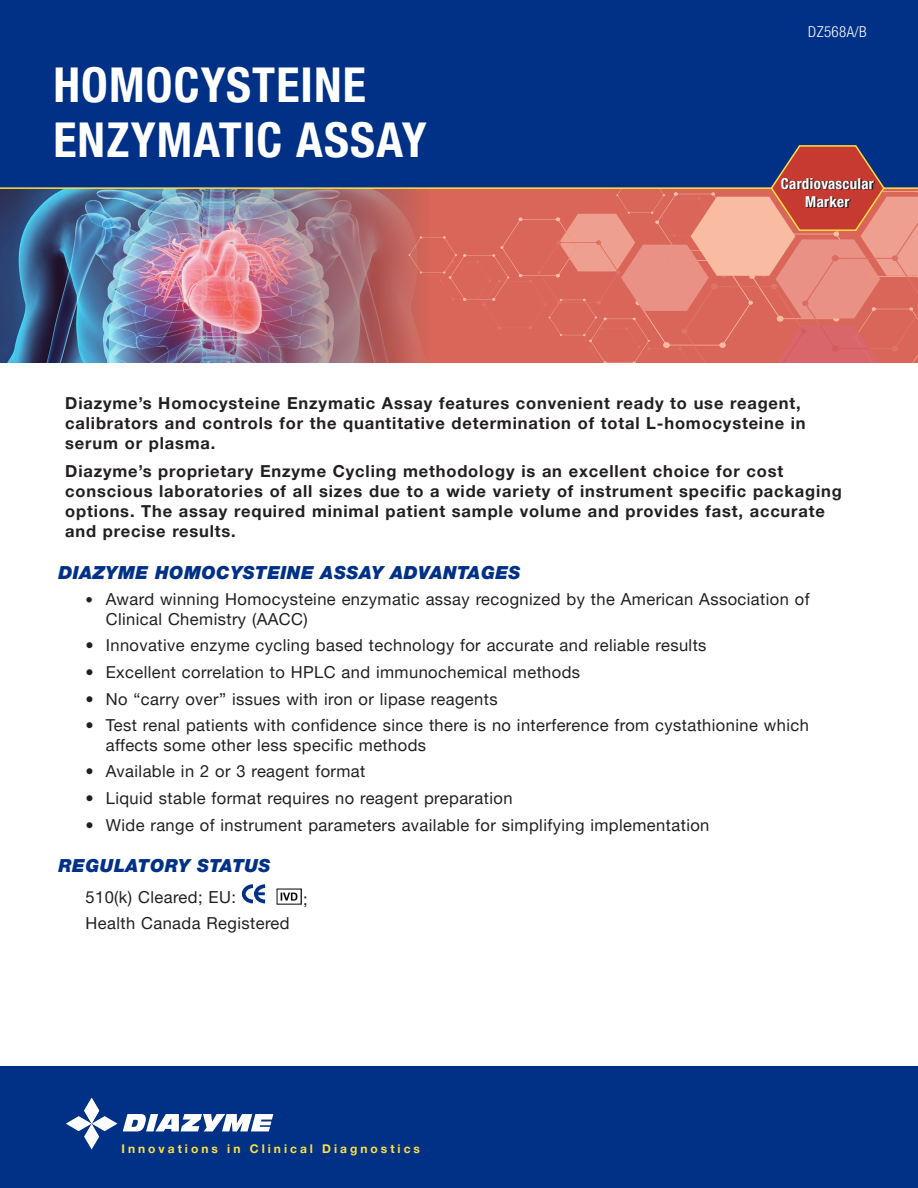
<style>
.page{position:relative;width:918px;height:1188px;background:#fff}
.page>*{position:absolute;margin:0;border:0;box-sizing:border-box;transform-origin:0 0}
.product_pg1{font:700 condensed 48px "Helvetica Neue LT Pro";letter-spacing:.025em;color:#fff}
.t1{font:italic 900 18px "Helvetica Neue LT Pro";letter-spacing:.025em;color:#003186}
.bullet_pg_1{font:16.5px/19.8px "Helvetica Neue LT Pro";letter-spacing:.025em;color:#231f20}
.bullet_pg_1-2{font:700 16.5px/19.8px "Helvetica Neue LT Pro";letter-spacing:.05em;color:#231f20}
.t2{font:700 condensed 15px/18px "Helvetica Neue LT Pro";letter-spacing:.02em;color:#fff;text-align:center}
.t3{font:300 condensed 15px "Helvetica Neue LT Pro";letter-spacing:.025em;color:#fff}
.t4{font:700 12px "Helvetica Neue LT Pro";letter-spacing:.25em;color:#ffe13e}
.s1{font-size:15px}
</style>
<div class="page">
<div style="left:0;top:0;width:918px;height:358px;background:#003186"></div>
<img style="left:0;top:189px;width:429px;height:174px">
<hr style="left:0;top:187px;width:918px;height:2px;background:#ffe13e">
<svg style="left:408px;top:145px;width:510px;height:217px"></svg>
<div style="left:782px;top:179px;width:93px;height:29px;background:#231f20;opacity:.98"></div>
<div style="left:0;top:1066px;width:918px;height:122px;background:#003186"></div>
<svg style="left:241px;top:884px;width:25px;height:20px"></svg>
<img style="left:276px;top:888px;width:25px;height:16px">
<svg style="left:66px;top:1098px;width:51px;height:51px"></svg>
<svg style="left:123px;top:1114px;width:150px;height:17px"></svg>
<p class="product_pg1" style="left:53px;top:57px;width:314px">HOMOCYSTEINE</p>
<p class="product_pg1" style="left:53px;top:111px;width:375px">ENZYMATIC ASSAY</p>
<p class="t3" style="left:808px;top:22px;width:60px">DZ568A/B</p>
<p class="t2" style="left:781px;top:174px;width:95px">Cardiovascular<br>Marker</p>
<p class="bullet_pg_1-2" style="left:65px;top:393px;width:742px">Diazyme’s Homocysteine Enzymatic Assay features convenient ready to use reagent, calibrators and controls for the quantitative determination of total L-homocysteine in serum or plasma.</p>
<p class="bullet_pg_1-2" style="left:65px;top:461px;width:778px">Diazyme’s proprietary Enzyme Cycling methodology is an excellent choice for cost conscious laboratories of all sizes due to a wide variety of instrument specific packaging options. The assay required minimal patient sample volume and provides fast, accurate and precise results.</p>
<p class="t1" style="left:59px;top:561px;width:464px">DIAZYME HOMOCYSTEINE ASSAY ADVANTAGES</p>
<p class="bullet_pg_1" style="left:106px;top:589px;width:705px;text-indent:-20px"><span class="s1">•</span> Award winning Homocysteine enzymatic assay recognized by the American Association of<br>Clinical Chemistry (AACC)</p>
<p class="bullet_pg_1" style="left:86px;top:635px;width:622px">• Innovative enzyme cycling based technology for accurate and reliable results</p>
<p class="bullet_pg_1" style="left:86px;top:662px;width:496px">• Excellent correlation to HPLC and immunochemical methods</p>
<p class="bullet_pg_1" style="left:86px;top:688px;width:414px">• No “carry over” issues with iron or lipase reagents</p>
<p class="bullet_pg_1" style="left:106px;top:715px;width:705px;text-indent:-20px">• Test renal patients with confidence since there is no interference from cystathionine which affects some other less specific methods</p>
<p class="bullet_pg_1" style="left:86px;top:761px;width:281px">• Available in 2 or 3 reagent format</p>
<p class="bullet_pg_1" style="left:86px;top:788px;width:429px">• Liquid stable format requires no reagent preparation</p>
<p class="bullet_pg_1" style="left:86px;top:814px;width:625px">• Wide range of instrument parameters available for simplifying implementation</p>
<p class="t1" style="left:59px;top:855px;width:214px">REGULATORY STATUS</p>
<p class="bullet_pg_1" style="left:86px;top:887px;width:152px">510(k) Cleared; EU:</p>
<p class="bullet_pg_1" style="left:303px;top:889px;width:6px">;</p>
<p class="bullet_pg_1" style="left:86px;top:912px;width:206px">Health Canada Registered</p>
<p class="t4" style="left:122px;top:1141px;width:300px">Innovations in Clinical Diagnostics</p>
</div>
